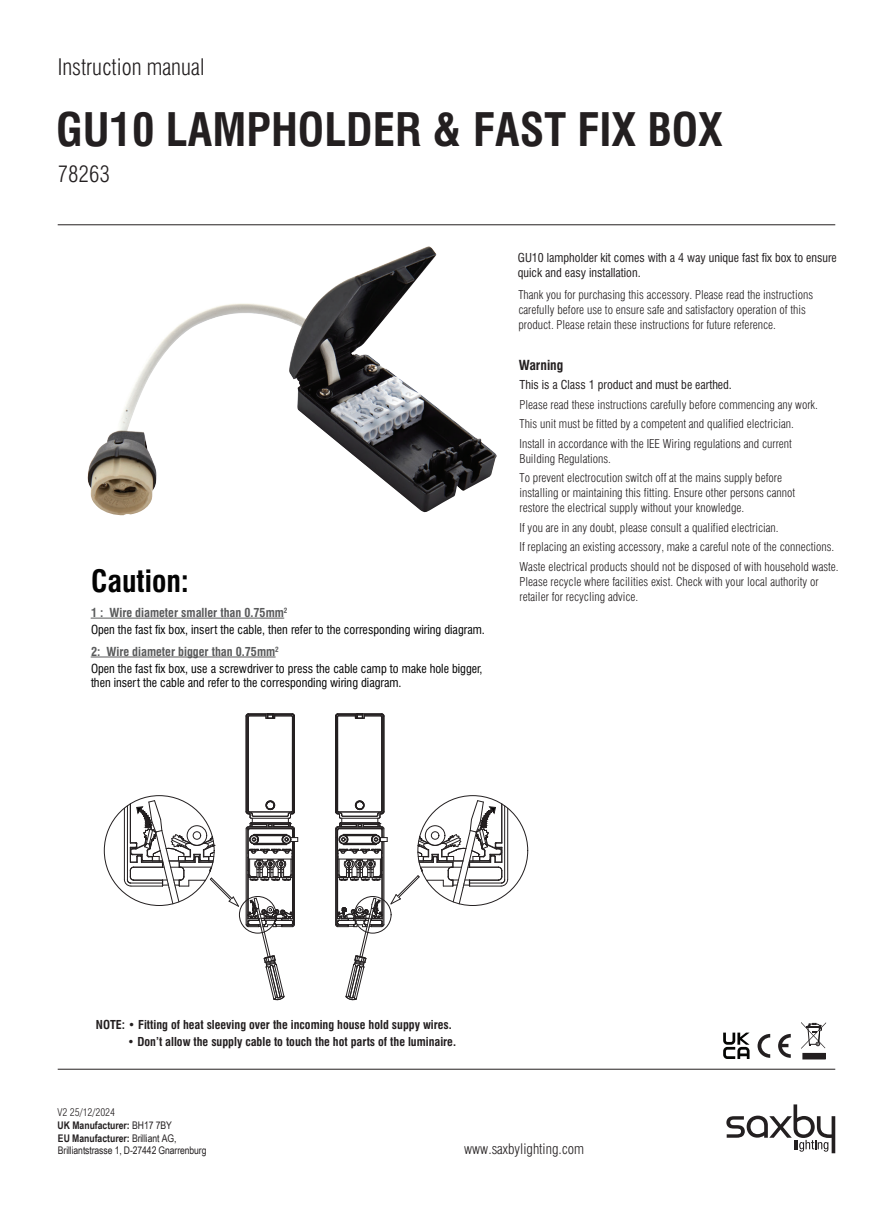
<style>
.page{position:relative;width:893px;height:1212px;background:#fff}
.page>*{position:absolute;margin:0;border:0;box-sizing:border-box;transform-origin:0 0}
.t1{font:700 condensed 45px "Swiss 721 BT";color:#231f20}
.t2{font:700 condensed 30px "Swiss 721 BT";color:#030303}
.t3{font:300 condensed 22.35px "Swiss 721 BT";color:#231f20}
.t4{font:300 condensed 14.25px "Swiss 721 BT";color:#231f20}
.t5{font:700 condensed 13.5px "Swiss 721 BT";color:#231f20}
.t6{font:condensed 12.15px/17px "Swiss 721 BT";color:#030303}
.t7{font:300 condensed 12px/19.5px "Swiss 721 BT";color:#231f20}
.t8{font:700 condensed 12px "Swiss 721 BT";color:#231f20}
.t9{font:condensed 12px/15px "Swiss 721 BT";color:#231f20}
.t10{font:10.5px/12px "Arial Narrow";letter-spacing:-.01em;color:#231f20}
.t11{font:700 10.5px "Arial Narrow";color:#231f20}
.t12{font:300 condensed 10.5px "Swiss 721 BT";color:#231f20}
.s1{font-weight:700;color:#595a5b}
.s2{font-weight:700}
.s3{font-weight:400}
</style>
<div class="page">
<hr style="left:246px;top:829px;width:1px;height:95px;background:#231f20">
<hr style="left:247px;top:829px;width:1px;height:95px;background:#231f20">
<hr style="left:248px;top:875px;width:1px;height:37px;background:#231f20">
<hr style="left:292px;top:842px;width:1px;height:70px;background:#231f20">
<hr style="left:293px;top:842px;width:1px;height:82px;background:#231f20">
<hr style="left:294px;top:842px;width:1px;height:82px;background:#231f20">
<svg style="left:246px;top:713px;width:52px;height:168px"></svg>
<svg style="left:246px;top:897px;width:49px;height:103px"></svg>
<div style="left:239px;top:896px;width:37px;height:37px;border:1px solid #231f20;border-radius:50%"></div>
<svg style="left:124px;top:800px;width:115px;height:107px"></svg>
<svg style="left:335px;top:713px;width:173px;height:287px"></svg>
<hr style="left:91px;top:618px;width:193px;height:1px;background:#595a5b">
<hr style="left:91px;top:656px;width:184px;height:1px;background:#595a5b">
<img style="left:87px;top:246px;width:410px;height:269px">
<hr style="left:58px;top:1069px;width:777px;height:1px;background:#231f20">
<hr style="left:58px;top:224px;width:777px;height:1px;background:#231f20">
<svg style="left:726px;top:1104px;width:109px;height:49px"></svg>
<svg style="left:757px;top:1034px;width:13px;height:24px"></svg>
<svg style="left:778px;top:1034px;width:13px;height:24px"></svg>
<div style="left:803px;top:1053px;width:22px;height:6px;background:#231f20"></div>
<svg style="left:801px;top:1022px;width:25px;height:27px"></svg>
<svg style="left:723px;top:1032px;width:27px;height:27px"></svg>
<h3 class="t3" style="left:58px;top:53px;width:149px">Instruction manual</h3>
<h1 class="t1" style="left:56px;top:102px;width:668px">GU10 LAMPHOLDER &amp; FAST FIX BOX</h1>
<h3 class="t3" style="left:58px;top:160px;width:54px">78263</h3>
<h2 class="t2" style="left:91px;top:563px;width:100px">Caution:</h2>
<p class="t6" style="left:91px;top:604px;width:395px"><span class="s1">1 : Wire diameter smaller than 0.75mm</span><sup>2<br></sup>Open the fast fix box, insert the cable, then refer to the corresponding wiring diagram.</p>
<p class="t6" style="left:91px;top:643px;width:393px"><span class="s1">2: Wire diameter bigger than 0.75mm</span><sup>2<br></sup>Open the fast fix box, use a screwdriver to press the cable camp to make hole bigger,</p>
<p class="t6" style="left:91px;top:674px;width:312px">then insert the cable and refer to the corresponding wiring diagram.</p>
<p class="t9" style="left:518px;top:250px;width:320px">GU10 lampholder kit comes with a 4 way unique fast fix box to ensure quick and easy installation.</p>
<p class="t7" style="left:518px;top:287px;width:296px;line-height:15.1px">Thank you for purchasing this accessory. Please read the instructions carefully before use to ensure safe and satisfactory operation of this product. Please retain these instructions for future reference.</p>
<p class="t5" style="left:519px;top:357px;width:46px">Warning</p>
<p class="t9" style="left:520px;top:377px;width:214px">This is a Class 1 product and must be earthed.</p>
<p class="t7" style="left:520px;top:395px;width:300px">Please read these instructions carefully before commencing any work.<br>This unit must be fitted by a competent and qualified electrician.<br>Install in accordance with the IEE Wiring regulations and current</p>
<p class="t7" style="left:520px;top:449px;width:264px">Building Regulations.<br>To prevent electrocution switch off at the mains supply before</p>
<p class="t7" style="left:520px;top:485px;width:277px;line-height:15px">installing or maintaining this fitting. Ensure other persons cannot restore the electrical supply without your knowledge.</p>
<p class="t7" style="left:520px;top:518px;width:321px">If you are in any doubt, please consult a qualified electrician.<br>If replacing an existing accessory, make a careful note of the connections.<br>Waste electrical products should not be disposed of with household waste.</p>
<p class="t7" style="left:520px;top:574px;width:301px;line-height:15px">Please recycle where facilities exist. Check with your local authority or retailer for recycling advice.</p>
<p class="t8" style="left:96px;top:1017px;width:357px">NOTE: • Fitting of heat sleeving over the incoming house hold suppy wires.</p>
<p class="t8" style="left:127px;top:1034px;width:330px">• Don’t allow the supply cable to touch the hot parts of the luminaire.</p>
<p class="t12" style="left:57px;top:1106px;width:59px">V2 25/12/2024</p>
<p class="t10" style="left:58px;top:1131px;width:150px"><span class="s2">EU Manufacturer:</span> Brilliant AG,<br>Brilliantstrasse 1, D-27442 Gnarrenburg</p>
<p class="t11" style="left:58px;top:1117px;width:116px">UK Manufacturer: <span class="s3">BH17 7BY</span></p>
<p class="t4" style="left:464px;top:1140px;width:121px">www.saxbylighting.com</p>
</div>
